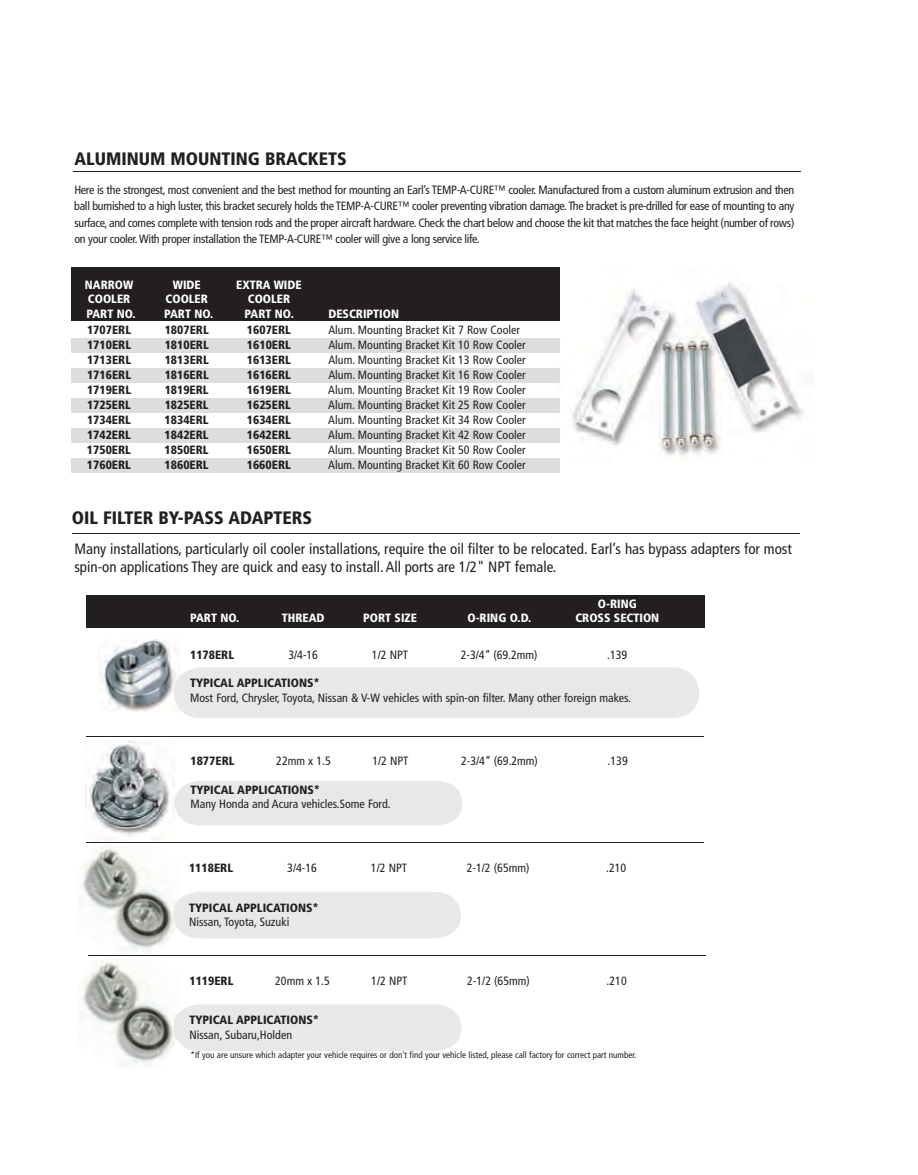
<style>
.page{position:relative;width:918px;height:1175px;background:#fff}
.page>*{position:absolute;margin:0;border:0;box-sizing:border-box;transform-origin:0 0}
.t1{font:900 condensed 18px "Frutiger";color:#231f20}
.t2{font:condensed 15px/18px "Frutiger";color:#231f20}
.t3{font:condensed 12px/16.5px "Frutiger";color:#231f20;text-align:justify}
.t4{font:900 condensed 12px "Frutiger";color:#231f20}
.t5{font:900 condensed 12px "Frutiger";color:#fff}
.t6{font:condensed 9px "Frutiger";color:#231f20}
</style>
<div class="page">
<img style="left:556px;top:282px;width:248px;height:180px">
<div style="left:71px;top:338px;width:488px;height:14px;background:#dcddde"></div>
<div style="left:71px;top:368px;width:488px;height:14px;background:#dcddde"></div>
<div style="left:71px;top:398px;width:488px;height:14px;background:#dcddde"></div>
<div style="left:71px;top:428px;width:488px;height:14px;background:#dcddde"></div>
<div style="left:71px;top:458px;width:488px;height:14px;background:#dcddde"></div>
<div style="left:72px;top:267px;width:488px;height:54px;background:#231f20"></div>
<hr style="left:73px;top:171px;width:727px;height:1px;background:#231f20">
<img style="left:98px;top:639px;width:82px;height:72px">
<div style="left:174px;top:667px;width:525px;height:51px;background:#e7e8e8"></div>
<hr style="left:72px;top:533px;width:727px;height:1px;background:#231f20">
<div style="left:86px;top:595px;width:619px;height:33px;background:#231f20"></div>
<img style="left:81px;top:845px;width:92px;height:107px">
<img style="left:81px;top:959px;width:93px;height:106px">
<img style="left:86px;top:741px;width:88px;height:99px">
<div style="left:175px;top:781px;width:288px;height:44px;background:#e7e8e8"></div>
<hr style="left:87px;top:842px;width:617px;height:1px;background:#231f20">
<hr style="left:87px;top:736px;width:617px;height:1px;background:#231f20">
<hr style="left:88px;top:954px;width:618px;height:1px;background:#231f20">
<div style="left:173px;top:892px;width:288px;height:46px;background:#e7e8e8"></div>
<div style="left:174px;top:1004px;width:288px;height:47px;background:#e7e8e8"></div>
<h1 class="t1" style="left:74px;top:148px;width:274px">ALUMINUM MOUNTING BRACKETS</h1>
<p class="t3" style="left:74px;top:181px;width:722px">Here is the strongest, most convenient and the best method for mounting an Earl’s TEMP-A-CURE™ cooler. Manufactured from a custom aluminum extrusion and then ball burnished to a high luster, this bracket securely holds the TEMP-A-CURE™ cooler preventing vibration damage.The bracket is pre-drilled for ease of mounting to any surface, and comes complete with tension rods and the proper aircraft hardware. Check the chart below and choose the kit that matches the face height (number of rows) on your cooler. With proper installation the TEMP-A-CURE™ cooler will give a long service life.</p>
<p class="t5" style="left:85px;top:278px;width:50px">NARROW</p>
<p class="t5" style="left:173px;top:278px;width:30px">WIDE</p>
<p class="t5" style="left:236px;top:278px;width:67px">EXTRA WIDE</p>
<p class="t5" style="left:88px;top:291px;width:44px">COOLER</p>
<p class="t5" style="left:166px;top:291px;width:44px">COOLER</p>
<p class="t5" style="left:248px;top:291px;width:44px">COOLER</p>
<p class="t5" style="left:86px;top:306px;width:51px">PART NO.</p>
<p class="t5" style="left:164px;top:306px;width:51px">PART NO.</p>
<p class="t5" style="left:245px;top:306px;width:51px">PART NO.</p>
<p class="t5" style="left:328px;top:306px;width:72px">DESCRIPTION</p>
<p class="t4" style="left:87px;top:323px;width:46px">1707ERL</p>
<p class="t4" style="left:165px;top:323px;width:46px">1807ERL</p>
<p class="t4" style="left:247px;top:323px;width:46px">1607ERL</p>
<p class="t3" style="left:328px;top:322px;width:193px">Alum. Mounting Bracket Kit 7 Row Cooler</p>
<p class="t4" style="left:87px;top:338px;width:46px">1710ERL</p>
<p class="t4" style="left:165px;top:338px;width:46px">1810ERL</p>
<p class="t4" style="left:247px;top:338px;width:46px">1610ERL</p>
<p class="t3" style="left:328px;top:337px;width:199px">Alum. Mounting Bracket Kit 10 Row Cooler</p>
<p class="t4" style="left:87px;top:353px;width:46px">1713ERL</p>
<p class="t4" style="left:165px;top:353px;width:46px">1813ERL</p>
<p class="t4" style="left:247px;top:353px;width:46px">1613ERL</p>
<p class="t3" style="left:328px;top:352px;width:199px">Alum. Mounting Bracket Kit 13 Row Cooler</p>
<p class="t4" style="left:87px;top:368px;width:46px">1716ERL</p>
<p class="t4" style="left:165px;top:368px;width:46px">1816ERL</p>
<p class="t4" style="left:247px;top:368px;width:46px">1616ERL</p>
<p class="t3" style="left:328px;top:367px;width:199px">Alum. Mounting Bracket Kit 16 Row Cooler</p>
<p class="t4" style="left:87px;top:383px;width:46px">1719ERL</p>
<p class="t4" style="left:165px;top:383px;width:46px">1819ERL</p>
<p class="t4" style="left:247px;top:383px;width:46px">1619ERL</p>
<p class="t3" style="left:328px;top:382px;width:199px">Alum. Mounting Bracket Kit 19 Row Cooler</p>
<p class="t4" style="left:87px;top:398px;width:46px">1725ERL</p>
<p class="t4" style="left:165px;top:398px;width:46px">1825ERL</p>
<p class="t4" style="left:247px;top:398px;width:46px">1625ERL</p>
<p class="t3" style="left:328px;top:397px;width:199px">Alum. Mounting Bracket Kit 25 Row Cooler</p>
<p class="t4" style="left:87px;top:413px;width:46px">1734ERL</p>
<p class="t4" style="left:165px;top:413px;width:46px">1834ERL</p>
<p class="t4" style="left:247px;top:413px;width:46px">1634ERL</p>
<p class="t3" style="left:328px;top:412px;width:199px">Alum. Mounting Bracket Kit 34 Row Cooler</p>
<p class="t4" style="left:87px;top:428px;width:46px">1742ERL</p>
<p class="t4" style="left:165px;top:428px;width:46px">1842ERL</p>
<p class="t4" style="left:247px;top:428px;width:46px">1642ERL</p>
<p class="t3" style="left:328px;top:427px;width:199px">Alum. Mounting Bracket Kit 42 Row Cooler</p>
<p class="t4" style="left:87px;top:443px;width:46px">1750ERL</p>
<p class="t4" style="left:165px;top:443px;width:46px">1850ERL</p>
<p class="t4" style="left:247px;top:443px;width:46px">1650ERL</p>
<p class="t3" style="left:328px;top:442px;width:199px">Alum. Mounting Bracket Kit 50 Row Cooler</p>
<p class="t4" style="left:87px;top:458px;width:46px">1760ERL</p>
<p class="t4" style="left:165px;top:458px;width:46px">1860ERL</p>
<p class="t4" style="left:247px;top:458px;width:46px">1660ERL</p>
<p class="t3" style="left:328px;top:457px;width:199px">Alum. Mounting Bracket Kit 60 Row Cooler</p>
<h1 class="t1" style="left:72px;top:507px;width:242px">OIL FILTER BY-PASS ADAPTERS</h1>
<p class="t2" style="left:74px;top:539px;width:719px">Many installations, particularly oil cooler installations, require the oil filter to be relocated. Earl’s has bypass adapters for most spin-on applications They are quick and easy to install. All ports are 1/2" NPT female.</p>
<p class="t5" style="left:598px;top:597px;width:40px">O-RING</p>
<p class="t5" style="left:190px;top:610px;width:51px">PART NO.</p>
<p class="t5" style="left:282px;top:610px;width:44px">THREAD</p>
<p class="t5" style="left:363px;top:610px;width:55px">PORT SIZE</p>
<p class="t5" style="left:467px;top:610px;width:65px">O-RING O.D.</p>
<p class="t5" style="left:575px;top:610px;width:85px">CROSS SECTION</p>
<p class="t4" style="left:190px;top:647px;width:46px">1178ERL</p>
<p class="t3" style="left:288px;top:646px;width:31px">3/4-16</p>
<p class="t3" style="left:372px;top:646px;width:38px">1/2 NPT</p>
<p class="t3" style="left:461px;top:646px;width:78px">2-3/4” (69.2mm)</p>
<p class="t3" style="left:607px;top:646px;width:22px">.139</p>
<p class="t4" style="left:190px;top:676px;width:131px">TYPICAL APPLICATIONS*</p>
<p class="t3" style="left:190px;top:689px;width:442px">Most Ford, Chrysler, Toyota, Nissan &amp; V-W vehicles with spin-on filter. Many other foreign makes.</p>
<p class="t4" style="left:190px;top:753px;width:46px">1877ERL</p>
<p class="t3" style="left:276px;top:752px;width:56px">22mm x 1.5</p>
<p class="t3" style="left:372px;top:752px;width:38px">1/2 NPT</p>
<p class="t3" style="left:461px;top:752px;width:78px">2-3/4” (69.2mm)</p>
<p class="t3" style="left:608px;top:752px;width:22px">.139</p>
<p class="t4" style="left:190px;top:782px;width:131px">TYPICAL APPLICATIONS*</p>
<p class="t3" style="left:190px;top:796px;width:202px">Many Honda and Acura vehicles.Some Ford.</p>
<p class="t4" style="left:189px;top:860px;width:46px">1118ERL</p>
<p class="t3" style="left:287px;top:859px;width:31px">3/4-16</p>
<p class="t3" style="left:371px;top:859px;width:38px">1/2 NPT</p>
<p class="t3" style="left:467px;top:859px;width:64px">2-1/2 (65mm)</p>
<p class="t3" style="left:606px;top:859px;width:22px">.210</p>
<p class="t4" style="left:189px;top:900px;width:131px">TYPICAL APPLICATIONS*</p>
<p class="t3" style="left:189px;top:914px;width:102px">Nissan, Toyota, Suzuki</p>
<p class="t4" style="left:189px;top:973px;width:46px">1119ERL</p>
<p class="t3" style="left:275px;top:972px;width:56px">20mm x 1.5</p>
<p class="t3" style="left:371px;top:972px;width:38px">1/2 NPT</p>
<p class="t3" style="left:467px;top:972px;width:64px">2-1/2 (65mm)</p>
<p class="t3" style="left:607px;top:972px;width:22px">.210</p>
<p class="t4" style="left:189px;top:1013px;width:131px">TYPICAL APPLICATIONS*</p>
<p class="t3" style="left:189px;top:1026px;width:104px">Nissan, Subaru,Holden</p>
<p class="t6" style="left:191px;top:1050px;width:447px">*If you are unsure which adapter your vehicle requires or don’t find your vehicle listed, please call factory for correct part number.</p>
</div>
